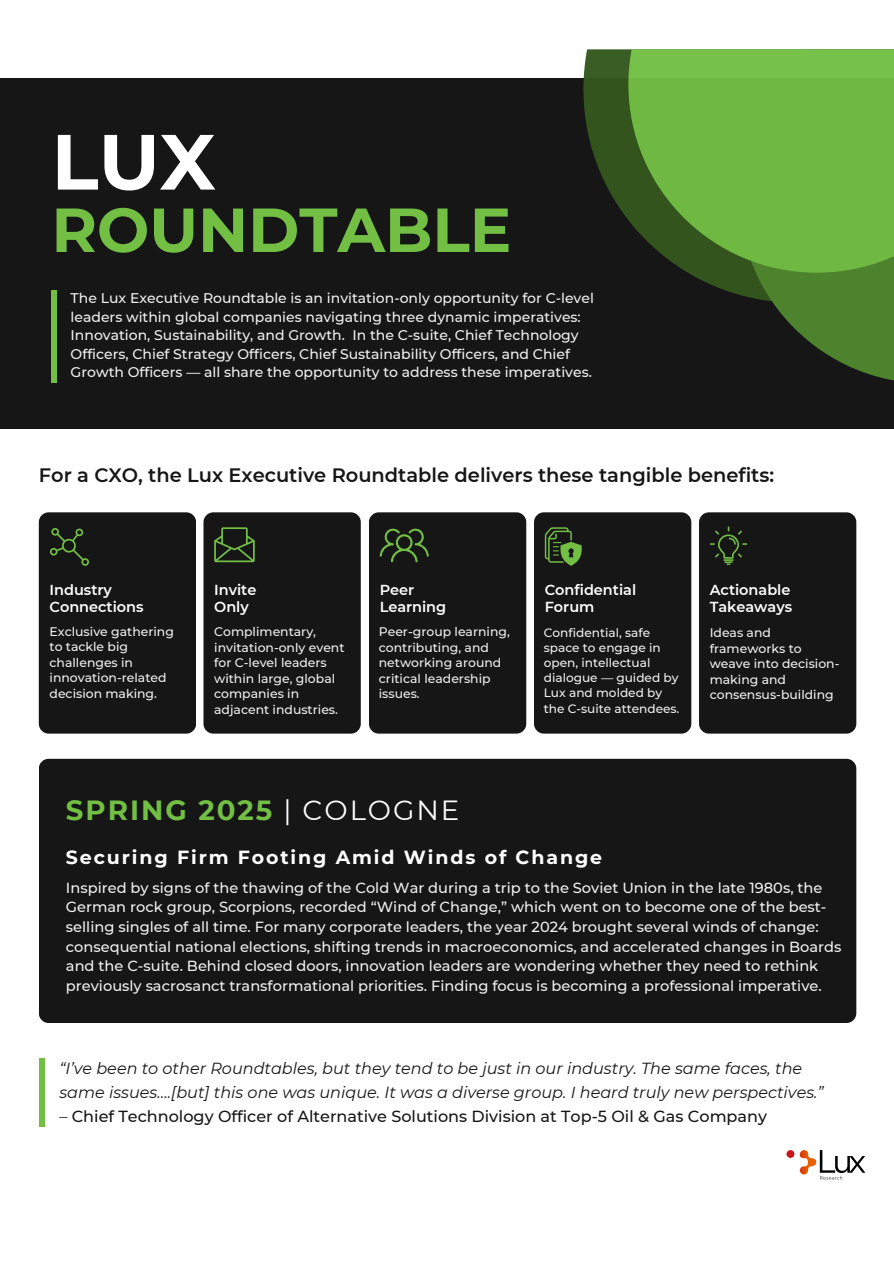
<style>
.page{position:relative;width:894px;height:1264px;background:#fff}
.page>*{position:absolute;margin:0;border:0;box-sizing:border-box;transform-origin:0 0}
.t1{font:700 78px "Montserrat";color:#fff}
.t2{font:700 62.1px "Montserrat";color:#72bf44}
.t3{font:700 27.6px "Montserrat";letter-spacing:.07em;color:#72bf44}
.t4{font:600 19.35px "Montserrat";color:#161616}
.t5{font:700 18.9px "Montserrat";letter-spacing:.1em;color:#fff}
.t6{font:italic 16.05px/24px "Montserrat";color:#161616}
.t7{font:500 16.05px "Montserrat";color:#161616}
.t8{font:500 14.55px/19.6px "Montserrat";color:#f1f1f1}
.t9{font:600 14.4px/17.2px "Montserrat";color:#fff}
.t10{font:500 13.95px/18.6px "Montserrat";color:#f1f1f1}
.t11{font:500 12.45px/15.5px "Montserrat";color:#f1f1f1}
.t12{font:500 12.15px/15.1px "Montserrat";color:#f1f1f1}
.s1{font-weight:400;color:#fff}
.s2{font-weight:400}
</style>
<div class="page">
<div style="left:698px;top:512px;width:158px;height:221px;background:#161616;border-radius:10px"></div>
<div style="left:534px;top:512px;width:157px;height:221px;background:#161616;border-radius:10px"></div>
<div style="left:369px;top:512px;width:157px;height:221px;background:#161616;border-radius:10px"></div>
<div style="left:203px;top:512px;width:158px;height:221px;background:#161616;border-radius:10px"></div>
<div style="left:39px;top:512px;width:157px;height:221px;background:#161616;border-radius:10px"></div>
<svg style="left:544px;top:527px;width:37px;height:38px"></svg>
<svg style="left:214px;top:527px;width:41px;height:35px"></svg>
<svg style="left:379px;top:528px;width:49px;height:34px"></svg>
<svg style="left:710px;top:526px;width:36px;height:39px"></svg>
<svg style="left:50px;top:528px;width:39px;height:38px"></svg>
<div style="left:0;top:79px;width:893px;height:350px;background:#161616"></div>
<div style="left:786px;top:1150px;width:8px;height:7px;background:#c61618;border-radius:50%"></div>
<svg style="left:799px;top:1150px;width:66px;height:29px"></svg>
<div style="left:51px;top:290px;width:6px;height:92px;background:#72bf44"></div>
<div style="left:39px;top:758px;width:817px;height:265px;background:#161616;border-radius:10px"></div>
<svg style="left:583px;top:49px;width:156px;height:246px"></svg>
<svg style="left:739px;top:273px;width:154px;height:108px;fill:#4d832d"></svg>
<svg style="left:628px;top:49px;width:265px;height:224px;background:#67ab3d"></svg>
<div style="left:39px;top:1058px;width:5px;height:68px;background:#72bf44"></div>
<h1 class="t1" style="left:51px;top:114px;width:166px">LUX</h1>
<h1 class="t2" style="left:51px;top:192px;width:461px">ROUNDTABLE</h1>
<p class="t10" style="left:71px;top:289px;width:524px">The Lux Executive Roundtable is an invitation-only opportunity for C-level leaders within global companies navigating three dynamic imperatives:<br>Innovation, Sustainability, and Growth. In the C-suite, Chief Technology Officers, Chief Strategy Officers, Chief Sustainability Officers, and Chief Growth Officers — all share the opportunity to address these imperatives.</p>
<p class="t4" style="left:39px;top:463px;width:736px">For a CXO, the Lux Executive Roundtable delivers these tangible benefits:</p>
<p class="t9" style="left:49px;top:581px;width:96px">Industry<br>Connections</p>
<h4 class="t11" style="left:49px;top:623px;width:126px">Exclusive gathering to tackle big challenges in innovation-related decision making.</h4>
<p class="t9" style="left:214px;top:581px;width:44px">Invite<br>Only</p>
<p class="t11" style="left:214px;top:624px;width:132px">Complimentary, invitation-only event for C-level leaders within large, global companies in adjacent industries.</p>
<h4 class="t9" style="left:379px;top:581px;width:68px">Peer<br>Learning</h4>
<p class="t11" style="left:379px;top:624px;width:132px">Peer-group learning, contributing, and networking around critical leadership issues.</p>
<p class="t9" style="left:544px;top:581px;width:93px">Confidential<br>Forum</p>
<h6 class="t12" style="left:543px;top:625px;width:137px">Confidential, safe space to engage in open, intellectual dialogue — guided by<br>Lux and molded by the C-suite attendees.</h6>
<h4 class="t9" style="left:709px;top:581px;width:84px">Actionable<br>Takeaways</h4>
<p class="t11" style="left:709px;top:625px;width:131px">Ideas and frameworks to weave into decision&shy;making and consensus-building</p>
<p class="t3" style="left:66px;top:793px;width:395px">SPRING 2025 <span class="s1">| COLOGNE</span></p>
<p class="t5" style="left:66px;top:846px;width:537px">Securing Firm Footing Amid Winds of Change</p>
<h4 class="t8" style="left:66px;top:877px;width:776px">Inspired by signs of the thawing of the Cold War during a trip to the Soviet Union in the late 1980s, the German rock group, Scorpions, recorded “Wind of Change,” which went on to become one of the best&shy;selling singles of all time. For many corporate leaders, the year 2024 brought several winds of change: consequential national elections, shifting trends in macroeconomics, and accelerated changes in Boards and the C-suite. Behind closed doors, innovation leaders are wondering whether they need to rethink previously sacrosanct transformational priorities. Finding focus is becoming a professional imperative.</h4>
<p class="t6" style="left:59px;top:1056px;width:765px">“I’ve been to other Roundtables, but they tend to be just in our industry. The same faces, the same issues….[but] this one was unique. It was a diverse group. I heard truly new perspectives.”</p>
<p class="t7" style="left:59px;top:1106px;width:709px"><span class="s2">–</span> Chief Technology Officer of Alternative Solutions Division at Top-5 Oil &amp; Gas Company</p>
</div>
